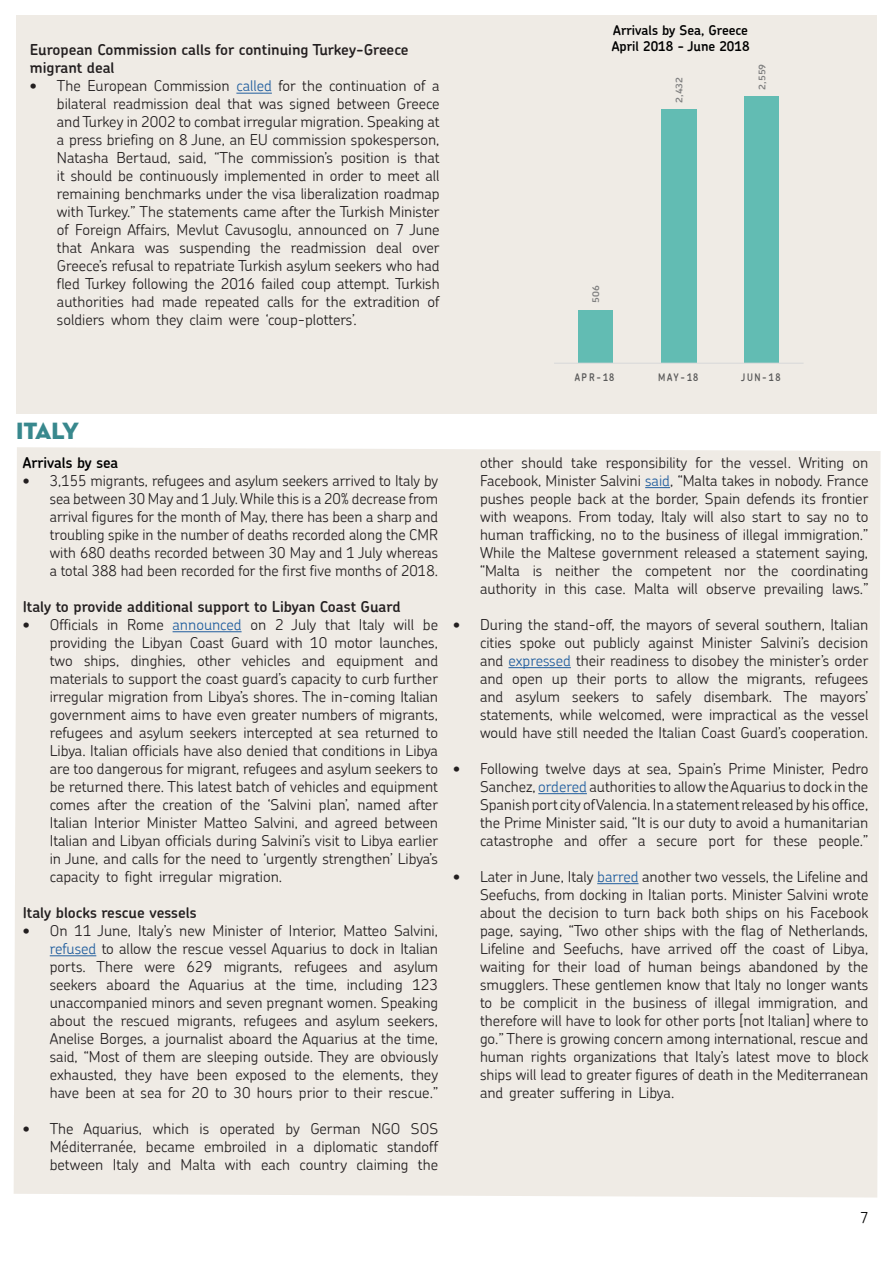
<style>
.page{position:relative;width:893px;height:1263px;background:#fff}
.page>*{position:absolute;margin:0;border:0;box-sizing:border-box;transform-origin:0 0}
.t1{font:24px "Neutra Disp Titling";letter-spacing:-.05em;color:#38888d}
.t2{font:300 15px/18px "Chevin";color:#231f20;text-align:justify}
.t3{font:600 15px/18px "Chevin";color:#231f20}
.t4{font:600 15px "Chevin";color:#000}
.t5{font:300 15px "Chevin";color:#000}
.t6{font:600 13.5px/16.2px "Chevin";color:#000}
.t7{font:600 10.5px "Chevin";letter-spacing:.165em;color:#595959;scale:.87 1}
.t8{font:600 9.15px "Chevin";letter-spacing:-.015em;color:#7f7f7f;scale:1.14 1}
.s1{color:#215e9e}
</style>
<div class="page">
<div style="left:16px;top:15px;width:861px;height:398px;background:#efebe5"></div>
<hr style="left:236px;top:93px;width:36px;height:1px;background:#215e9e">
<div style="left:579px;top:310px;width:34px;height:53px;background:#62bcb3"></div>
<div style="left:661px;top:110px;width:35px;height:253px;background:#62bcb3"></div>
<div style="left:745px;top:96px;width:34px;height:267px;background:#62bcb3"></div>
<hr style="left:554px;top:363px;width:249px;height:1px;background:#d9d9d9">
<div style="left:14px;top:447px;width:866px;height:750px;background:#efebe5"></div>
<hr style="left:173px;top:631px;width:69px;height:1px;background:#215e9e">
<hr style="left:50px;top:955px;width:46px;height:1px;background:#215e9e">
<svg style="left:645px;top:487px;width:25px;height:1px"></svg>
<hr style="left:508px;top:667px;width:63px;height:1px;background:#215e9e">
<hr style="left:538px;top:793px;width:49px;height:1px;background:#215e9e">
<hr style="left:597px;top:883px;width:41px;height:1px;background:#215e9e">
<p class="t3" style="left:30px;top:40px;width:380px">European Commission calls for continuing Turkey-Greece migrant deal</p>
<p class="t2" style="left:57px;top:77px;width:384px;text-indent:-27px">• The European Commission <span class="s1">called</span> for the continuation of a bilateral readmission deal that was signed between Greece and Turkey in 2002 to combat irregular migration. Speaking at a press briefing on 8 June, an EU commission spokesperson, Natasha Bertaud, said, “The commission’s position is that it should be continuously implemented in order to meet all remaining benchmarks under the visa liberalization roadmap with Turkey.” The statements came after the Turkish Minister of Foreign Affairs, Mevlut Cavusoglu, announced on 7 June that Ankara was suspending the readmission deal over Greece’s refusal to repatriate Turkish asylum seekers who had fled Turkey following the 2016 failed coup attempt. Turkish authorities had made repeated calls for the extradition of soldiers whom they claim were ‘coup-plotters’.</p>
<p class="t6" style="left:612px;top:21px;width:139px">Arrivals by Sea, Greece<br>April 2018 - June 2018</p>
<p class="t8" style="left:673px;top:103px;width:24px;rotate:-90deg">2,432</p>
<p class="t8" style="left:756px;top:90px;width:24px;rotate:-90deg">2,559</p>
<p class="t8" style="left:590px;top:303px;width:17px;rotate:-90deg">506</p>
<p class="t7" style="left:575px;top:370px;width:47px">APR-18</p>
<p class="t7" style="left:658px;top:370px;width:48px">MAY-18</p>
<p class="t7" style="left:741px;top:370px;width:47px">JUN-18</p>
<h1 class="t1" style="left:16px;top:416px;width:64px">ITALY</h1>
<p class="t4" style="left:23px;top:453px;width:97px">Arrivals by sea</p>
<p class="t2" style="left:50px;top:471px;width:390px;text-indent:-27px">• 3,155 migrants, refugees and asylum seekers arrived to Italy by sea between 30 May and 1 July. While this is a 20% decrease from arrival figures for the month of May, there has been a sharp and troubling spike in the number of deaths recorded along the CMR with 680 deaths recorded between 30 May and 1 July whereas a total 388 had been recorded for the first five months of 2018.</p>
<p class="t3" style="left:23px;top:597px;width:379px">Italy to provide additional support to Libyan Coast Guard</p>
<p class="t2" style="left:50px;top:615px;width:390px;text-indent:-27px">• Officials in Rome <span class="s1">announced</span> on 2 July that Italy will be providing the Libyan Coast Guard with 10 motor launches, two ships, dinghies, other vehicles and equipment and materials to support the coast guard’s capacity to curb further irregular migration from Libya’s shores. The in-coming Italian government aims to have even greater numbers of migrants, refugees and asylum seekers intercepted at sea returned to Libya. Italian officials have also denied that conditions in Libya are too dangerous for migrant, refugees and asylum seekers to be returned there. This latest batch of vehicles and equipment comes after the creation of the ‘Salvini plan’, named after Italian Interior Minister Matteo Salvini, and agreed between Italian and Libyan officials during Salvini’s visit to Libya earlier in June, and calls for the need to ‘urgently strengthen’ Libya’s capacity to fight irregular migration.</p>
<p class="t3" style="left:23px;top:903px;width:175px">Italy blocks rescue vessels</p>
<p class="t2" style="left:50px;top:921px;width:390px;text-indent:-27px">• On 11 June, Italy’s new Minister of Interior, Matteo Salvini, <span class="s1">refused</span> to allow the rescue vessel Aquarius to dock in Italian ports. There were 629 migrants, refugees and asylum seekers aboard the Aquarius at the time, including 123 unaccompanied minors and seven pregnant women. Speaking about the rescued migrants, refugees and asylum seekers, Anelise Borges, a journalist aboard the Aquarius at the time, said, “Most of them are sleeping outside. They are obviously exhausted, they have been exposed to the elements, they have been at sea for 20 to 30 hours prior to their rescue.”</p>
<p class="t2" style="left:50px;top:1119px;width:390px;text-indent:-27px">• The Aquarius, which is operated by German NGO SOS Méditerranée, became embroiled in a diplomatic standoff between Italy and Malta with each country claiming the</p>
<p class="t2" style="left:480px;top:453px;width:390px">other should take responsibility for the vessel. Writing on Facebook, Minister Salvini <span class="s1">said</span>, “Malta takes in nobody. France pushes people back at the border, Spain defends its frontier with weapons. From today, Italy will also start to say no to human trafficking, no to the business of illegal immigration.” While the Maltese government released a statement saying, “Malta is neither the competent nor the coordinating authority in this case. Malta will observe prevailing laws.”</p>
<p class="t2" style="left:480px;top:615px;width:390px;text-indent:-27px">• During the stand-off, the mayors of several southern, Italian cities spoke out publicly against Minister Salvini’s decision and <span class="s1">expressed</span> their readiness to disobey the minister’s order and open up their ports to allow the migrants, refugees and asylum seekers to safely disembark. The mayors’ statements, while welcomed, were impractical as the vessel would have still needed the Italian Coast Guard’s cooperation.</p>
<p class="t2" style="left:480px;top:759px;width:390px;text-indent:-27px">• Following twelve days at sea, Spain’s Prime Minister, Pedro Sanchez, <span class="s1">ordered</span> authorities to allow the Aquarius to dock in the Spanish port city of Valencia. In a statement released by his office, the Prime Minister said, “It is our duty to avoid a humanitarian catastrophe and offer a secure port for these people.”</p>
<p class="t2" style="left:480px;top:867px;width:390px;text-indent:-27px">• Later in June, Italy <span class="s1">barred</span> another two vessels, the Lifeline and Seefuchs, from docking in Italian ports. Minister Salvini wrote about the decision to turn back both ships on his Facebook page, saying, “Two other ships with the flag of Netherlands, Lifeline and Seefuchs, have arrived off the coast of Libya, waiting for their load of human beings abandoned by the smugglers. These gentlemen know that Italy no longer wants to be complicit in the business of illegal immigration, and therefore will have to look for other ports [not Italian] where to go.” There is growing concern among international, rescue and human rights organizations that Italy’s latest move to block ships will lead to greater figures of death in the Mediterranean and greater suffering in Libya.</p>
<p class="t5" style="left:860px;top:1208px;width:10px">7</p>
</div>
